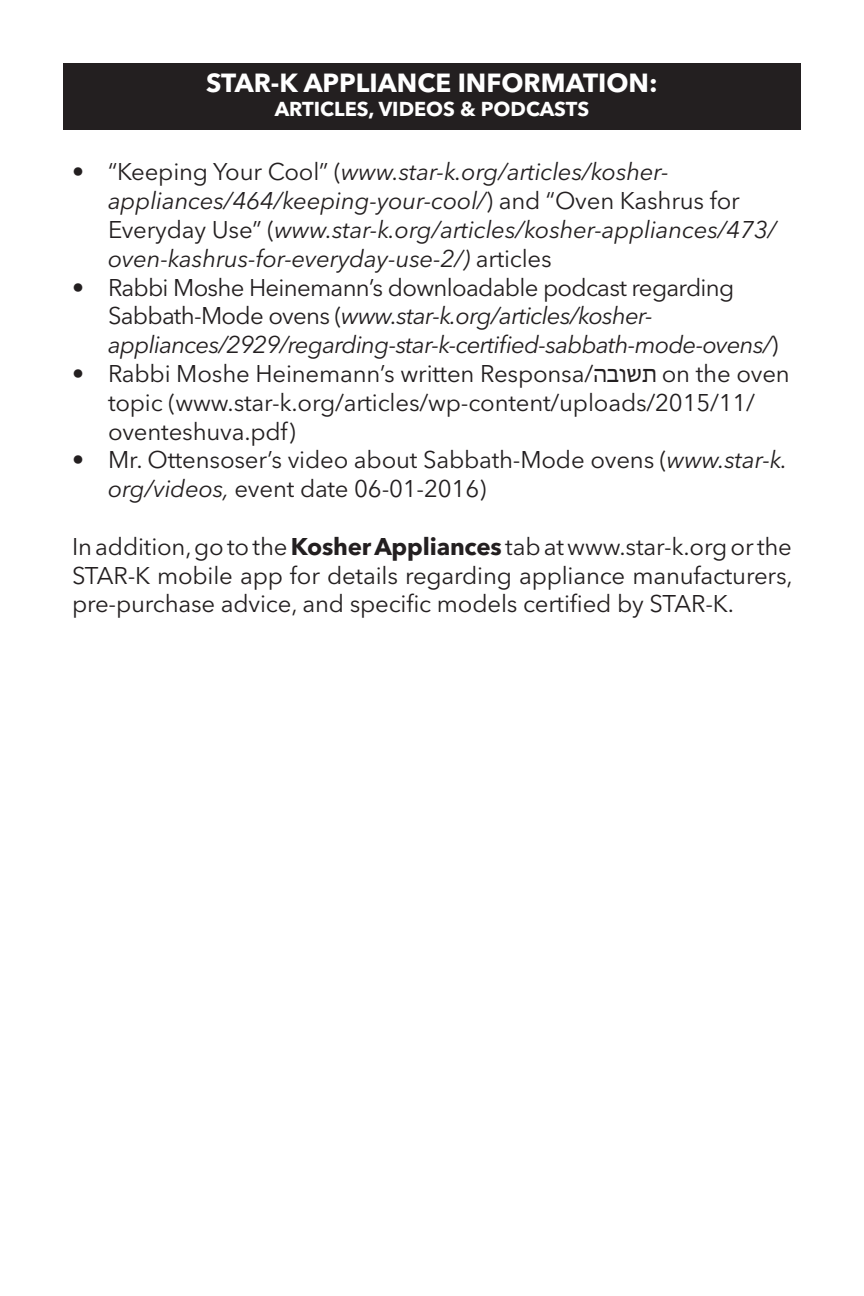
<style>
.page{position:relative;width:864px;height:1296px;background:#fff}
.page>*{position:absolute;margin:0;border:0;box-sizing:border-box;transform-origin:0 0}
.Article_Title{font:700 26px "Avenir Next LT Pro";color:#fff}
.Begining{font:24px/28.8px "Avenir Next LT Pro";letter-spacing:-.01em;color:#231f20}
.t1{font:italic 24px/28.8px "Avenir Next LT Pro";letter-spacing:-.01em;color:#231f20}
.t2{font:italic 24px/28.8px "Avenir Next LT Pro";letter-spacing:-.03em;color:#231f20}
.Article_Title-2{font:700 20px "Avenir Next LT Pro";color:#fff}
.s1{font-style:normal}
.s2{font-family:"Myriad Hebrew"}
.s3{font-style:italic}
.s4{font-weight:700}
</style>
<div class="page">
<div style="left:63px;top:63px;width:738px;height:44px;background:#231f20"></div>
<div style="left:63px;top:92px;width:738px;height:38px;background:#231f20"></div>
<p class="Article_Title" style="left:206px;top:67px;width:453px">STAR-K APPLIANCE INFORMATION:</p>
<p class="Article_Title-2" style="left:275px;top:96px;width:316px">ARTICLES, VIDEOS &amp; PODCASTS</p>
<p class="t1" style="left:108px;top:158px;width:670px;text-indent:-36px"><span class="s1">• “Keeping Your Cool” (</span>www.star-k.org/articles/kosher&shy;appliances/464/keeping-your-cool/<span class="s1">) and “Oven Kashrus for Everyday Use” (</span>www.star-k.org/articles/kosher-appliances/473/ oven-kashrus-for-everyday-use-2/) <span class="s1">articles</span></p>
<p class="t2" style="left:108px;top:273px;width:672px;text-indent:-36px"><span class="s1">• Rabbi Moshe Heinemann’s downloadable podcast regarding<br>Sabbath-Mode ovens (</span>www.star-k.org/articles/kosher&shy;appliances/2929/regarding-star-k-certified-sabbath-mode-ovens/<span class="s1">)</span></p>
<p class="Begining" style="left:108px;top:359px;width:683px;text-indent:-36px">• Rabbi Moshe Heinemann’s written Responsa/ <span class="s2">שובה ת</span> on the oven topic (www.star-k.org/articles/wp-content/uploads/2015/11/ oventeshuva.pdf)</p>
<p class="Begining" style="left:108px;top:446px;width:681px;text-indent:-36px">• Mr. Ottensoser’s video about Sabbath-Mode ovens (<span class="s3">www.star-k. org/videos,</span> event date 06-01-2016)</p>
<p class="Begining" style="left:72px;top:532px;width:722px;text-align:justify">In addition, go to the <span class="s4">Kosher Appliances</span> tab at www.star-k.org or the STAR-K mobile app for details regarding appliance manufacturers, pre-purchase advice, and specific models certified by STAR-K.</p>
</div>
